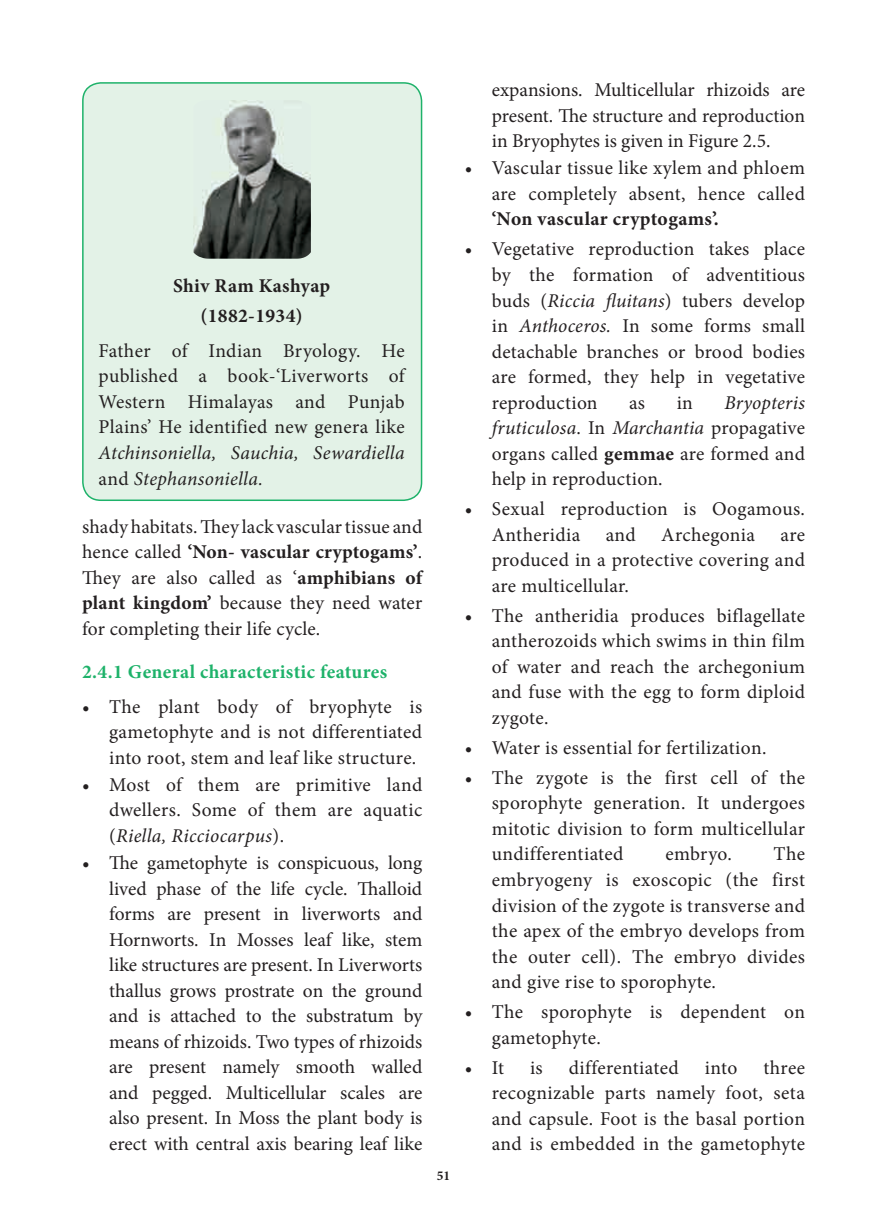
<style>
.page{position:relative;width:891px;height:1231px;background:#fff}
.page>*{position:absolute;margin:0;border:0;box-sizing:border-box;transform-origin:0 0}
.t1{font:19.5px/25.5px "Minion Pro";letter-spacing:.015em;color:#231f20;text-align:justify}
.t2{font:italic 19.5px/25.5px "Minion Pro";letter-spacing:.01em;color:#231f20}
.t3{font:700 19.5px/30px "Minion Pro";letter-spacing:.02em;color:#231f20;text-align:center}
.t4{font:700 19.5px "Minion Pro";letter-spacing:.02em;color:#1eb26a}
.t5{font:700 13.5px "Minion Pro";color:#231f20}
.s1{font-style:normal}
.s2{font-weight:700}
.s3{font-style:italic}
</style>
<div class="page">
<div style="left:83px;top:83px;width:339px;height:417px;background:#e3f2e7;border-radius:18px"></div>
<div style="left:82px;top:82px;width:340px;height:419px;border:2px solid #1eb26a;border-radius:18px"></div>
<p class="t3" style="left:173px;top:271px;width:159px">Shiv Ram Kashyap (1882-1934)</p>
<p class="t1" style="left:99px;top:338px;width:308px">Father of Indian Bryology. He published a book-‘Liverworts of Western Himalayas and Punjab Plains’ He identified new genera like</p>
<p class="t2" style="left:99px;top:440px;width:307px">Atchinsoniella, Sauchia, Sewardiella <span class="s1">and</span> Stephansoniella.</p>
<p class="t1" style="left:82px;top:513px;width:342px">shady habitats. They lack vascular tissue and hence called <span class="s2">‘Non- vascular cryptogams’</span>.<br>They are also called as ‘<span class="s2">amphibians of plant kingdom’</span> because they need water for completing their life cycle.</p>
<p class="t4" style="left:82px;top:658px;width:307px">2.4.1 General characteristic features</p>
<p class="t1" style="left:109px;top:693px;width:315px;text-indent:-27px">• The plant body of bryophyte is gametophyte and is not differentiated into root, stem and leaf like structure.</p>
<p class="t1" style="left:109px;top:771px;width:315px;text-indent:-27px">• Most of them are primitive land dwellers. Some of them are aquatic (<span class="s3">Riella, Ricciocarpus</span>).</p>
<p class="t1" style="left:109px;top:849px;width:315px;text-indent:-27px">• The gametophyte is conspicuous, long lived phase of the life cycle. Thalloid forms are present in liverworts and Hornworts. In Mosses leaf like, stem like structures are present. In Liverworts thallus grows prostrate on the ground and is attached to the substratum by means of rhizoids. Two types of rhizoids are present namely smooth walled and pegged. Multicellular scales are also present. In Moss the plant body is erect with central axis bearing leaf like</p>
<p class="t5" style="left:437px;top:1165px;width:15px">51</p>
<p class="t1" style="left:492px;top:77px;width:315px">expansions. Multicellular rhizoids are present. The structure and reproduction in Bryophytes is given in Figure 2.5.</p>
<p class="t1" style="left:465px;top:155px;width:342px;text-align:right">• Vascular tissue like xylem and phloem are completely absent, hence called</p>
<p class="t3" style="left:492px;top:204px;width:229px">‘Non vascular cryptogams’.</p>
<p class="t1" style="left:492px;top:236px;width:315px;text-indent:-27px">• Vegetative reproduction takes place by the formation of adventitious buds (<span class="s3">Riccia fluitans</span>) tubers develop in <span class="s3">Anthoceros.</span> In some forms small detachable branches or brood bodies are formed, they help in vegetative reproduction</p>
<p class="t1" style="left:492px;top:389px;width:315px;text-indent:233px"><span class="s3">Bryopteris fruticulosa</span>. In <span class="s3">Marchantia</span> propagative organs called <span class="s2">gemmae</span> are formed and help in reproduction.</p>
<p class="t1" style="left:492px;top:496px;width:315px;text-indent:-27px">• Sexual reproduction is Oogamous.<br>Antheridia</p>
<p class="t1" style="left:629px;top:389px;width:17px">as</p>
<p class="t1" style="left:677px;top:389px;width:18px">in</p>
<p class="t1" style="left:606px;top:521px;width:32px">and</p>
<p class="t1" style="left:661px;top:521px;width:95px">Archegonia</p>
<p class="t1" style="left:492px;top:521px;width:315px;text-indent:289px">are produced in a protective covering and are multicellular.</p>
<p class="t1" style="left:492px;top:602px;width:315px;text-indent:-27px">• The antheridia produces biflagellate antherozoids which swims in thin film of water and reach the archegonium and fuse with the egg to form diploid zygote.</p>
<p class="t1" style="left:465px;top:734px;width:303px">• Water is essential for fertilization.</p>
<p class="t1" style="left:492px;top:764px;width:315px;text-indent:-27px">• The zygote is the first cell of the sporophyte generation. It undergoes mitotic division to form multicellular undifferentiated</p>
<p class="t1" style="left:492px;top:841px;width:315px;text-indent:282px">The embryogeny is exoscopic (the first division of the zygote is transverse and the apex of the embryo develops from the outer cell). The embryo divides and give rise to sporophyte.</p>
<p class="t1" style="left:492px;top:999px;width:315px;text-indent:-27px">• The sporophyte is dependent on gametophyte.</p>
<p class="t1" style="left:465px;top:1054px;width:41px">• It</p>
<p class="t1" style="left:530px;top:1054px;width:14px">is</p>
<p class="t1" style="left:569px;top:1054px;width:112px">differentiated</p>
<p class="t1" style="left:705px;top:1054px;width:34px">into</p>
<p class="t1" style="left:665px;top:841px;width:68px">embryo.</p>
<p class="t1" style="left:492px;top:1054px;width:315px;text-indent:271px">three recognizable parts namely foot, seta and capsule. Foot is the basal portion and is embedded in the gametophyte</p>
</div>
